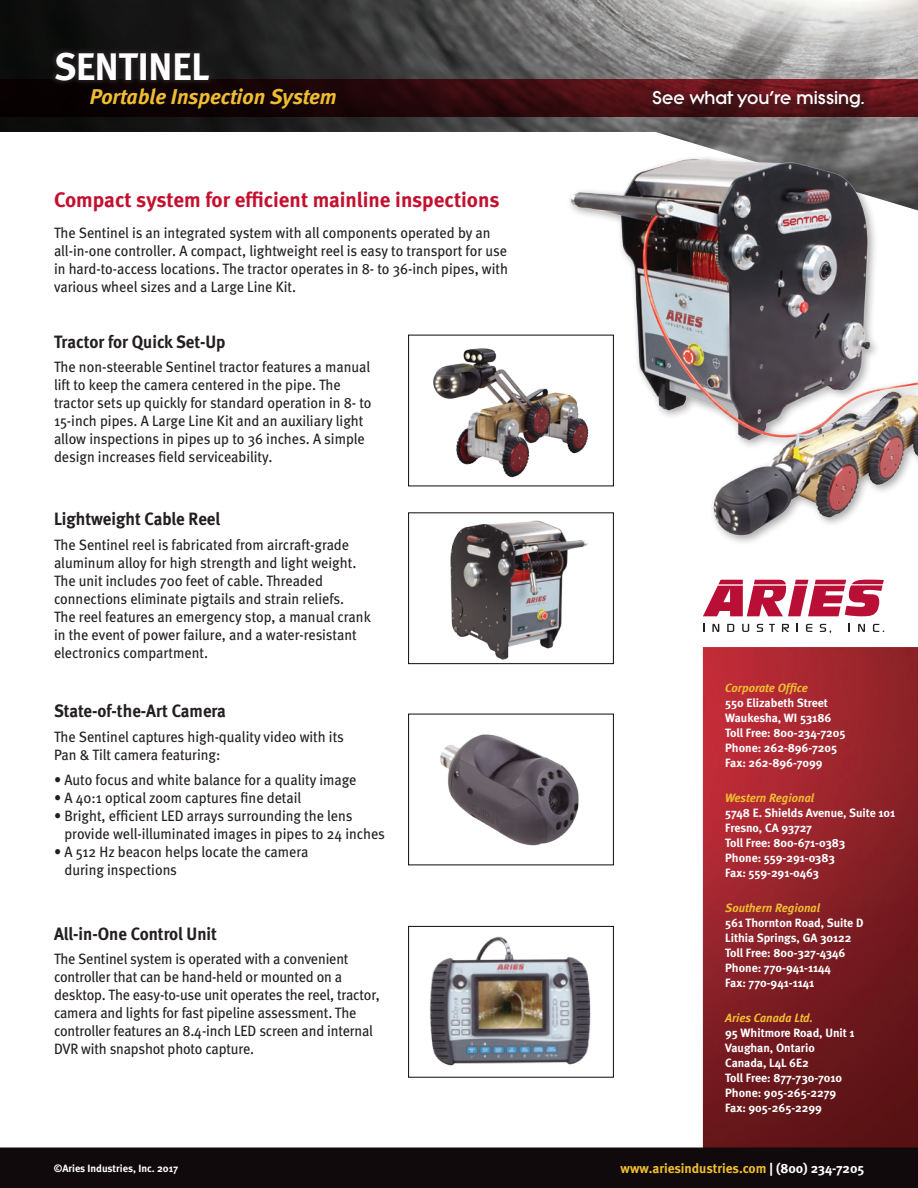
<style>
.page{position:relative;width:918px;height:1188px;background:#fff}
.page>*{position:absolute;margin:0;border:0;box-sizing:border-box;transform-origin:0 0}
.t1{font:700 38.4px "Meta";color:#fff}
.t2{font:italic 700 21.3px "Meta";color:#efbd32}
.t3{font:700 21px "Meta";color:#c3102f}
.t4{font:18px "Lissen";color:#fff}
.t5{font:700 17.85px "Meta";color:#231f20;scale:.95 1}
.t6{font:15px/18px "Meta";color:#231f20;scale:.95 1}
.t7{font:700 13.5px "Meta";color:#efbd32}
.t8{font:700 12px/15px "Meta";color:#fff}
.t9{font:700 10.5px "Meta";color:#fff}
.s1{font-size:14.85px}
.s2{font-style:italic;color:#efbd32}
.s3{color:#fff}
</style>
<div class="page">
<img style="left:703px;top:647px;width:215px;height:501px">
<svg style="left:703px;top:624px;width:2px;height:8px"></svg>
<svg style="left:712px;top:624px;width:7px;height:8px"></svg>
<svg style="left:727px;top:624px;width:7px;height:8px"></svg>
<svg style="left:742px;top:624px;width:7px;height:8px"></svg>
<svg style="left:757px;top:624px;width:6px;height:8px"></svg>
<svg style="left:769px;top:624px;width:6px;height:8px"></svg>
<svg style="left:782px;top:624px;width:7px;height:8px"></svg>
<svg style="left:806px;top:624px;width:6px;height:8px"></svg>
<svg style="left:820px;top:624px;width:11px;height:8px"></svg>
<svg style="left:858px;top:624px;width:7px;height:8px"></svg>
<svg style="left:873px;top:624px;width:11px;height:8px"></svg>
<svg style="left:703px;top:580px;width:181px;height:36px"></svg>
<div style="left:0;top:1148px;width:918px;height:40px;background:#110a0c"></div>
<img style="left:0;top:0;width:918px;height:137px">
<img style="left:0;top:80px;width:918px;height:37px">
<div style="left:48px;top:46px;width:167px;height:40px;background:#231f20"></div>
<div style="left:649px;top:86px;width:226px;height:33px;background:#231f20;opacity:.75"></div>
<img style="left:558px;top:137px;width:360px;height:402px">
<img style="left:433px;top:337px;width:170px;height:147px">
<div style="left:408px;top:335px;width:206px;height:151px;border:1px solid #110a0c"></div>
<img style="left:450px;top:515px;width:146px;height:145px">
<div style="left:408px;top:513px;width:206px;height:151px;border:1px solid #110a0c"></div>
<img style="left:440px;top:734px;width:139px;height:112px">
<div style="left:408px;top:714px;width:206px;height:151px;border:1px solid #110a0c"></div>
<img style="left:429px;top:936px;width:162px;height:130px">
<div style="left:408px;top:926px;width:206px;height:151px;border:1px solid #110a0c"></div>
<p class="t1" style="left:54px;top:42px;width:157px">SENTINEL</p>
<p class="t2" style="left:90px;top:83px;width:249px">Portable Inspection System</p>
<p class="t3" style="left:54px;top:186px;width:447px">Compact system for efficient mainline inspections</p>
<p class="t6" style="left:54px;top:224px;width:479px">The Sentinel is an integrated system with all components operated by an all-in-one controller. A compact, lightweight reel is easy to transport for use in hard-to-access locations. The tractor operates in 8- to 36-inch pipes, with various wheel sizes and a Large Line Kit.</p>
<p class="t5" style="left:54px;top:330px;width:182px">Tractor for Quick Set-Up</p>
<p class="t6" style="left:54px;top:358px;width:336px">The non-steerable Sentinel tractor features a manual lift to keep the camera centered in the pipe. The tractor sets up quickly for standard operation in 8- to 15-inch pipes. A Large Line Kit and an auxiliary light allow inspections in pipes up to 36 inches. A simple design increases field serviceability.</p>
<p class="t5" style="left:54px;top:508px;width:177px">Lightweight Cable Reel</p>
<p class="t6" style="left:54px;top:535px;width:335px">The Sentinel reel is fabricated from aircraft-grade aluminum alloy for high strength and light weight.<br>The unit includes 700 feet of cable. Threaded connections eliminate pigtails and strain reliefs.<br>The reel features an emergency stop, a manual crank in the event of power failure, and a water-resistant electronics compartment.</p>
<p class="t5" style="left:54px;top:700px;width:183px">State-of-the-Art Camera</p>
<p class="t6" style="left:54px;top:728px;width:307px">The Sentinel captures high-quality video with its<br>Pan &amp; Tilt camera featuring:</p>
<p class="t6" style="left:54px;top:770px;width:320px">• Auto focus and white balance for a quality image</p>
<p class="t6" style="left:54px;top:788px;width:262px">• A 40:1 optical zoom captures fine detail</p>
<p class="t6" style="left:64px;top:806px;width:339px;text-indent:-10px">• Bright, efficient LED arrays surrounding the lens provide well-illuminated images in pipes to 24 inches</p>
<p class="t6" style="left:64px;top:842px;width:258px;text-indent:-10px">• A 512 Hz beacon helps locate the camera during inspections</p>
<p class="t5" style="left:54px;top:922px;width:173px">All-in-One Control Unit</p>
<p class="t6" style="left:54px;top:950px;width:345px">The Sentinel system is operated with a convenient controller that can be hand-held or mounted on a desktop. The easy-to-use unit operates the reel, tractor, camera and lights for fast pipeline assessment. The controller features an 8.4-inch LED screen and internal DVR with snapshot photo capture<span class="s1">.</span></p>
<p class="t9" style="left:54px;top:1162px;width:126px">©Aries Industries, Inc. 2017</p>
<p class="t4" style="left:653px;top:89px;width:213px">See what you’re missing.</p>
<p class="t8" style="left:725px;top:680px;width:122px"><span class="s2">Corporate Office<br></span>550 Elizabeth Street<br>Waukesha, WI 53186<br>Toll Free: 800-234-7205<br>Phone: 262-896-7205<br>Fax: 262-896-7099</p>
<p class="t8" style="left:725px;top:790px;width:172px"><span class="s2">Western Regional<br></span>5748 E. Shields Avenue, Suite 101<br>Fresno, CA 93727<br>Toll Free: 800-671-0383<br>Phone: 559-291-0383<br>Fax: 559-291-0463</p>
<p class="t8" style="left:725px;top:900px;width:140px"><span class="s2">Southern Regional<br></span>561 Thornton Road, Suite D<br>Lithia Springs, GA 30122<br>Toll Free: 800-327-4346<br>Phone: 770-941-1144<br>Fax: 770-941-1141</p>
<p class="t8" style="left:725px;top:1010px;width:131px"><span class="s2">Aries Canada Ltd.<br></span>95 Whitmore Road, Unit 1<br>Vaughan, Ontario<br>Canada, L4L 6E2<br>Toll Free: 877-730-7010<br>Phone: 905-265-2279<br>Fax: 905-265-2299</p>
<p class="t7" style="left:621px;top:1160px;width:245px">www.ariesindustries.com <span class="s3">| (800) 234-7205</span></p>
</div>
